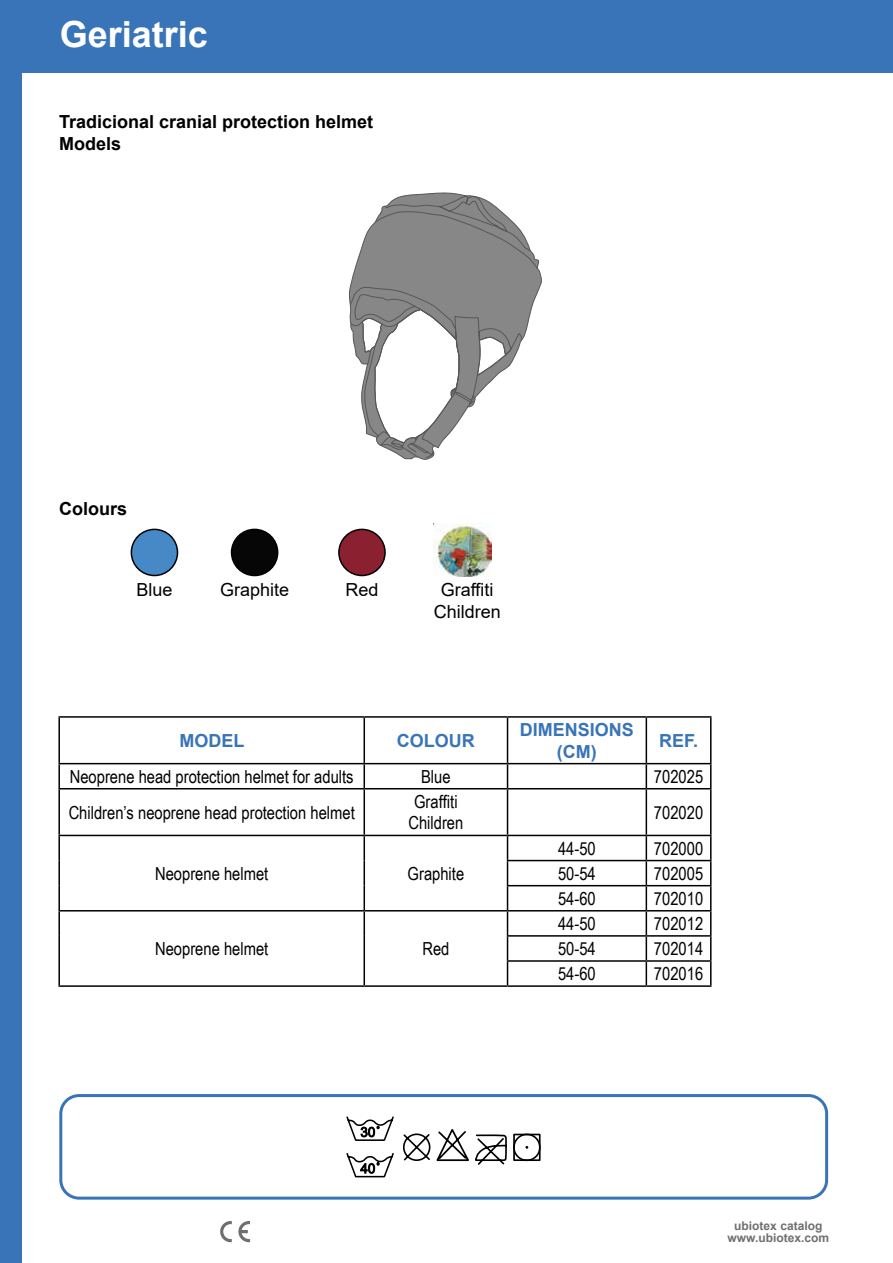
<style>
.page{position:relative;width:893px;height:1263px;background:#fff}
.page>*{position:absolute;margin:0;border:0;box-sizing:border-box;transform-origin:0 0}
.t1{font:700 36px "Arial";color:#fff}
.t2{font:18px/21.6px "Arial Narrow";color:#000;text-align:center}
.t3{font:700 18px/21.6px "Arial";color:#000}
.t4{font:18px/21.6px "Arial";color:#000;text-align:center}
.t5{font:700 18px/21.6px "Arial";color:#3974b9;text-align:center}
.t6{font:700 12px/12px "Arial";color:#706f6f;text-align:center}
</style>
<div class="page">
<div style="left:0;top:0;width:893px;height:72px;background:#3974b9"></div>
<svg style="left:220px;top:1221px;width:12px;height:21px"></svg>
<svg style="left:238px;top:1221px;width:12px;height:21px"></svg>
<div style="left:59px;top:1094px;width:769px;height:105px;border:3px solid #3974b9;border-radius:18px"></div>
<div style="left:0;top:0;width:21px;height:1263px;background:#3974b9"></div>
<hr style="left:58px;top:716px;width:306px;height:2px;background:#000">
<hr style="left:58px;top:718px;width:2px;height:45px;background:#000">
<hr style="left:364px;top:716px;width:144px;height:2px;background:#000">
<hr style="left:364px;top:718px;width:1px;height:45px;background:#000">
<hr style="left:508px;top:716px;width:138px;height:2px;background:#000">
<hr style="left:507px;top:718px;width:1px;height:45px;background:#000">
<hr style="left:646px;top:716px;width:65px;height:2px;background:#000">
<hr style="left:646px;top:718px;width:1px;height:45px;background:#000">
<hr style="left:710px;top:718px;width:1px;height:45px;background:#000">
<hr style="left:58px;top:763px;width:306px;height:1px;background:#000">
<hr style="left:58px;top:764px;width:2px;height:24px;background:#000">
<hr style="left:364px;top:763px;width:144px;height:1px;background:#000">
<svg style="left:364px;top:764px;width:1px;height:24px"></svg>
<hr style="left:508px;top:763px;width:138px;height:1px;background:#000">
<svg style="left:507px;top:764px;width:1px;height:24px"></svg>
<hr style="left:646px;top:763px;width:65px;height:1px;background:#000">
<svg style="left:646px;top:764px;width:1px;height:24px"></svg>
<svg style="left:710px;top:764px;width:1px;height:24px"></svg>
<hr style="left:58px;top:788px;width:306px;height:1px;background:#000">
<hr style="left:58px;top:789px;width:2px;height:46px;background:#000">
<hr style="left:364px;top:788px;width:144px;height:1px;background:#000">
<hr style="left:364px;top:789px;width:1px;height:46px;background:#000">
<hr style="left:508px;top:788px;width:138px;height:1px;background:#000">
<hr style="left:507px;top:789px;width:1px;height:46px;background:#000">
<hr style="left:646px;top:788px;width:65px;height:1px;background:#000">
<hr style="left:646px;top:789px;width:1px;height:46px;background:#000">
<hr style="left:710px;top:789px;width:1px;height:46px;background:#000">
<hr style="left:58px;top:835px;width:306px;height:1px;background:#000">
<hr style="left:58px;top:836px;width:2px;height:24px;background:#000">
<hr style="left:364px;top:835px;width:144px;height:1px;background:#000">
<hr style="left:508px;top:835px;width:138px;height:1px;background:#000">
<hr style="left:646px;top:835px;width:65px;height:1px;background:#000">
<hr style="left:58px;top:860px;width:2px;height:26px;background:#000">
<hr style="left:507px;top:860px;width:139px;height:1px;background:#000">
<hr style="left:646px;top:860px;width:65px;height:1px;background:#000">
<hr style="left:58px;top:886px;width:2px;height:24px;background:#000">
<hr style="left:507px;top:885px;width:139px;height:1px;background:#000">
<hr style="left:646px;top:885px;width:65px;height:1px;background:#000">
<hr style="left:58px;top:910px;width:306px;height:1px;background:#000">
<hr style="left:58px;top:911px;width:2px;height:25px;background:#000">
<hr style="left:364px;top:910px;width:144px;height:1px;background:#000">
<hr style="left:508px;top:910px;width:138px;height:1px;background:#000">
<hr style="left:646px;top:910px;width:65px;height:1px;background:#000">
<hr style="left:58px;top:936px;width:2px;height:25px;background:#000">
<hr style="left:507px;top:935px;width:139px;height:2px;background:#000">
<hr style="left:646px;top:935px;width:65px;height:2px;background:#000">
<hr style="left:58px;top:961px;width:2px;height:24px;background:#000">
<svg style="left:364px;top:836px;width:1px;height:149px"></svg>
<hr style="left:507px;top:960px;width:139px;height:2px;background:#000">
<svg style="left:507px;top:836px;width:1px;height:149px"></svg>
<hr style="left:646px;top:960px;width:65px;height:2px;background:#000">
<svg style="left:646px;top:836px;width:1px;height:149px"></svg>
<svg style="left:710px;top:836px;width:1px;height:149px"></svg>
<hr style="left:58px;top:985px;width:306px;height:2px;background:#000">
<hr style="left:364px;top:985px;width:144px;height:2px;background:#000">
<hr style="left:508px;top:985px;width:138px;height:2px;background:#000">
<hr style="left:646px;top:985px;width:65px;height:2px;background:#000">
<div style="left:131px;top:529px;width:46px;height:46px;background:#4788c6;border-radius:50%"></div>
<div style="left:131px;top:529px;width:47px;height:47px;border:2px solid #000;border-radius:50%"></div>
<div style="left:232px;top:529px;width:46px;height:46px;background:#060606;border-radius:50%"></div>
<div style="left:231px;top:529px;width:47px;height:47px;border:2px solid #000;border-radius:50%"></div>
<div style="left:339px;top:529px;width:46px;height:46px;background:#8b2130;border-radius:50%"></div>
<div style="left:338px;top:529px;width:48px;height:47px;border:2px solid #000;border-radius:50%"></div>
<img style="left:434px;top:524px;width:57px;height:52px">
<svg style="left:346px;top:1116px;width:48px;height:25px"></svg>
<svg style="left:346px;top:1153px;width:48px;height:25px"></svg>
<svg style="left:403px;top:1129px;width:104px;height:36px"></svg>
<div style="left:513px;top:1134px;width:28px;height:27px;border:2px solid #000"></div>
<div style="left:513px;top:1133px;width:28px;height:28px;border:2px solid #000;border-radius:50%"></div>
<svg style="left:348px;top:192px;width:194px;height:268px"></svg>
<svg style="left:350px;top:196px;width:188px;height:262px"></svg>
<svg style="left:374px;top:309px;width:85px;height:135px"></svg>
<h1 class="t1" style="left:60px;top:9px;width:150px">Geriatric</h1>
<p class="t3" style="left:59px;top:111px;width:316px">Tradicional cranial protection helmet<br>Models</p>
<p class="t3" style="left:59px;top:498px;width:70px">Colours</p>
<p class="t4" style="left:136px;top:579px;width:38px">Blue</p>
<p class="t4" style="left:220px;top:579px;width:71px">Graphite</p>
<p class="t4" style="left:345px;top:579px;width:35px">Red</p>
<p class="t4" style="left:434px;top:579px;width:69px">Graffiti<br>Children</p>
<p class="t5" style="left:179px;top:730px;width:66px">MODEL</p>
<p class="t5" style="left:397px;top:730px;width:79px">COLOUR</p>
<p class="t5" style="left:520px;top:719px;width:116px">DIMENSIONS (CM)</p>
<p class="t5" style="left:659px;top:730px;width:41px">REF.</p>
<p class="t2" style="left:70px;top:765px;width:285px">Neoprene head protection helmet for adults</p>
<p class="t2" style="left:421px;top:765px;width:31px">Blue</p>
<p class="t2" style="left:654px;top:765px;width:51px">702025</p>
<p class="t2" style="left:69px;top:801px;width:288px">Children’s neoprene head protection helmet</p>
<p class="t2" style="left:408px;top:790px;width:56px">Graffiti<br>Children</p>
<p class="t2" style="left:654px;top:801px;width:51px">702020</p>
<p class="t2" style="left:155px;top:862px;width:115px">Neoprene helmet</p>
<p class="t2" style="left:408px;top:862px;width:58px">Graphite</p>
<p class="t2" style="left:558px;top:837px;width:39px">44-50</p>
<p class="t2" style="left:654px;top:837px;width:51px">702000</p>
<p class="t2" style="left:558px;top:862px;width:39px">50-54</p>
<p class="t2" style="left:654px;top:862px;width:51px">702005</p>
<p class="t2" style="left:558px;top:887px;width:39px">54-60</p>
<p class="t2" style="left:654px;top:887px;width:51px">702010</p>
<p class="t2" style="left:155px;top:937px;width:115px">Neoprene helmet</p>
<p class="t2" style="left:422px;top:937px;width:29px">Red</p>
<p class="t2" style="left:558px;top:912px;width:39px">44-50</p>
<p class="t2" style="left:654px;top:912px;width:51px">702012</p>
<p class="t2" style="left:558px;top:937px;width:39px">50-54</p>
<p class="t2" style="left:654px;top:937px;width:51px">702014</p>
<p class="t2" style="left:558px;top:962px;width:39px">54-60</p>
<p class="t2" style="left:654px;top:962px;width:51px">702016</p>
<p class="t6" style="left:727px;top:1220px;width:103px">ubiotex catalog www.ubiotex.com</p>
</div>
